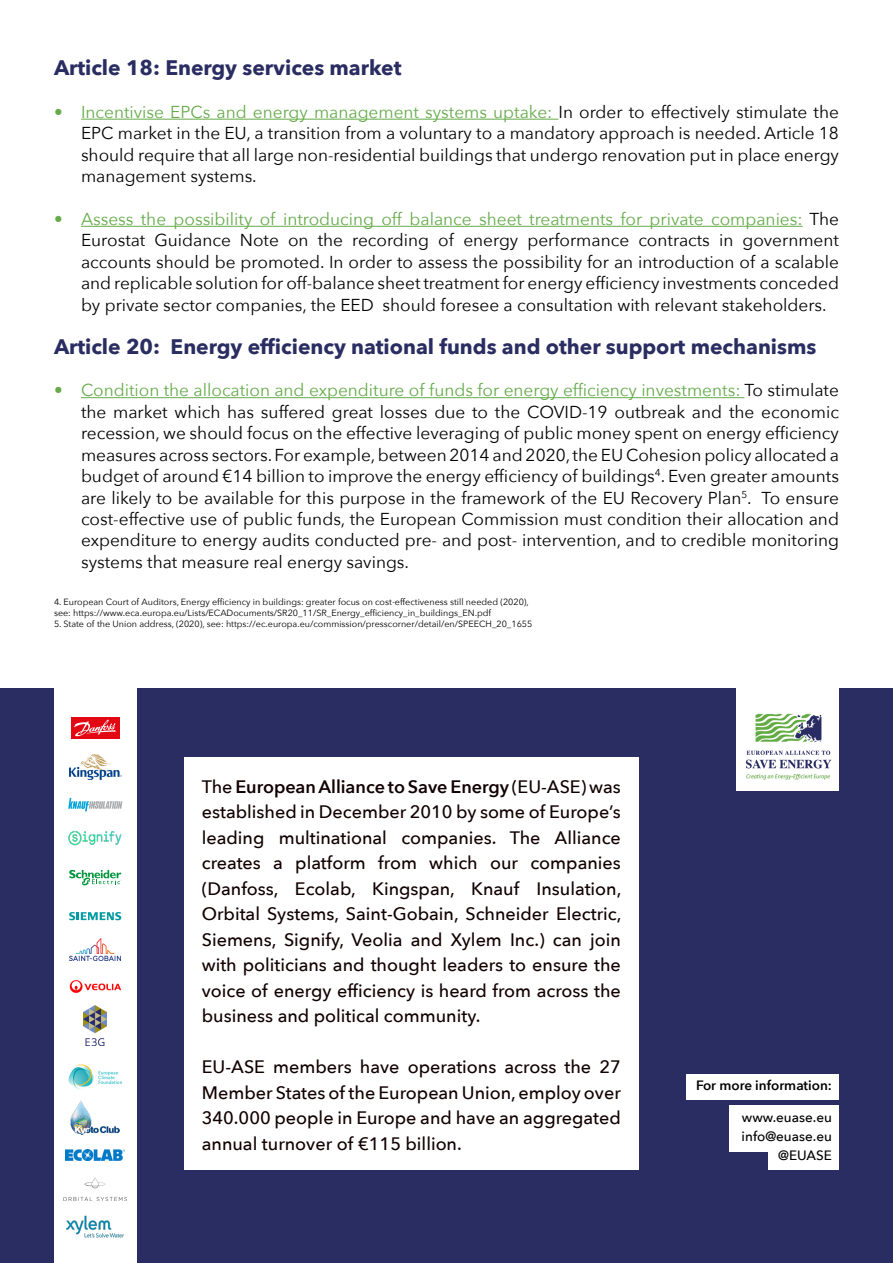
<style>
.page{position:relative;width:893px;height:1263px;background:#fff}
.page>*{position:absolute;margin:0;border:0;box-sizing:border-box;transform-origin:0 0}
.t1{font:700 21px "Avenir Next";color:#2a2d61}
.t2{font:500 18px/25.5px "Avenir Next";color:#120000;text-align:justify}
.t3{font:17.25px/21.5px "Avenir Next";color:#020203;text-align:justify}
.t4{font:500 13.5px/19.2px "Avenir Next";color:#000;text-align:right}
.t5{font:600 13.5px "Avenir Next";color:#000}
.t6{font:9px/10.8px "Avenir Next";color:#000}
.s1{color:#65ab4a}
.s2{font-weight:600}
</style>
<div class="page">
<div style="left:0;top:688px;width:893px;height:575px;background:#2a2d61"></div>
<div style="left:184px;top:757px;width:454px;height:412px;background:#fff"></div>
<hr style="left:81px;top:119px;width:477px;height:1px;background:#65ab4a">
<hr style="left:81px;top:226px;width:722px;height:1px;background:#65ab4a">
<hr style="left:81px;top:397px;width:663px;height:1px;background:#65ab4a">
<div style="left:54px;top:687px;width:83px;height:576px;background:#fff"></div>
<div style="left:71px;top:717px;width:48px;height:22px;background:#e30613"></div>
<svg style="left:74px;top:719px;width:42px;height:18px"></svg>
<img style="left:70px;top:754px;width:51px;height:25px">
<svg style="left:68px;top:798px;width:54px;height:13px"></svg>
<img style="left:69px;top:831px;width:53px;height:14px">
<svg style="left:69px;top:870px;width:53px;height:15px"></svg>
<svg style="left:69px;top:912px;width:52px;height:8px"></svg>
<img style="left:70px;top:939px;width:51px;height:21px">
<img style="left:70px;top:980px;width:51px;height:13px">
<img style="left:84px;top:1006px;width:23px;height:39px">
<img style="left:68px;top:1064px;width:54px;height:26px">
<img style="left:71px;top:1101px;width:49px;height:33px">
<img style="left:67px;top:1216px;width:57px;height:21px">
<img style="left:64px;top:1177px;width:63px;height:23px">
<img style="left:66px;top:1150px;width:59px;height:11px">
<div style="left:686px;top:1074px;width:152px;height:26px;background:#fff"></div>
<div style="left:730px;top:1106px;width:109px;height:25px;background:#fff"></div>
<div style="left:730px;top:1126px;width:109px;height:26px;background:#fff"></div>
<div style="left:768px;top:1144px;width:71px;height:25px;background:#fff"></div>
<div style="left:737px;top:688px;width:102px;height:103px;background:#fff"></div>
<img style="left:745px;top:713px;width:87px;height:67px">
<p class="t1" style="left:54px;top:49px;width:349px">Article 18: Energy services market</p>
<p class="t3" style="left:81px;top:100px;width:759px;text-indent:-27px"><span class="s1">• Incentivise EPCs and energy management systems uptake:</span> In order to effectively stimulate the EPC market in the EU, a transition from a voluntary to a mandatory approach is needed. Article 18 should require that all large non-residential buildings that undergo renovation put in place energy management systems.</p>
<p class="t3" style="left:81px;top:208px;width:759px;text-indent:-27px"><span class="s1">• Assess the possibility of introducing off balance sheet treatments for private companies:</span> The Eurostat Guidance Note on the recording of energy performance contracts in government accounts should be promoted. In order to assess the possibility for an introduction of a scalable and replicable solution for off-balance sheet treatment for energy efficiency investments conceded by private sector companies, the EED should foresee a consultation with relevant stakeholders.</p>
<p class="t1" style="left:54px;top:328px;width:764px">Article 20: Energy efficiency national funds and other support mechanisms</p>
<p class="t3" style="left:81px;top:379px;width:759px;text-indent:-27px"><span class="s1">• Condition the allocation and expenditure of funds for energy efficiency investments:</span> To stimulate the market which has suffered great losses due to the COVID-19 outbreak and the economic recession, we should focus on the effective leveraging of public money spent on energy efficiency measures across sectors. For example, between 2014 and 2020, the EU Cohesion policy allocated a budget of around €14 billion to improve the energy efficiency of buildings<sup>4</sup>. Even greater amounts are likely to be available for this purpose in the framework of the EU Recovery Plan<sup>5</sup>. To ensure cost-effective use of public funds, the European Commission must condition their allocation and expenditure to energy audits conducted pre- and post- intervention, and to credible monitoring systems that measure real energy savings.</p>
<p class="t6" style="left:54px;top:596px;width:476px">4. European Court of Auditors, Energy efficiency in buildings: greater focus on cost-effectiveness still needed (2020), see: https://www.eca.europa.eu/Lists/ECADocuments/SR20_11/SR_Energy_efficiency_in_buildings_EN.pdf</p>
<p class="t6" style="left:54px;top:618px;width:480px">5. State of the Union address, (2020), see: https://ec.europa.eu/commission/presscorner/detail/en/SPEECH_20_1655</p>
<p class="t2" style="left:202px;top:773px;width:421px">The <span class="s2">European Alliance to Save Energy</span> (EU-ASE) was established in December 2010 by some of Europe’s leading multinational companies. The Alliance creates a platform from which our companies (Danfoss, Ecolab, Kingspan, Knauf Insulation, Orbital Systems, Saint-Gobain, Schneider Electric, Siemens, Signify, Veolia and Xylem Inc.) can join with politicians and thought leaders to ensure the voice of energy efficiency is heard from across the business and political community.</p>
<p class="t2" style="left:202px;top:1054px;width:421px">EU-ASE members have operations across the 27<br>Member States of the European Union, employ over 340.000 people in Europe and have an aggregated annual turnover of €115 billion.</p>
<p class="t5" style="left:696px;top:1074px;width:137px">For more information:</p>
<p class="t4" style="left:742px;top:1107px;width:92px">www.euase.eu info@euase.eu @EUASE</p>
</div>
